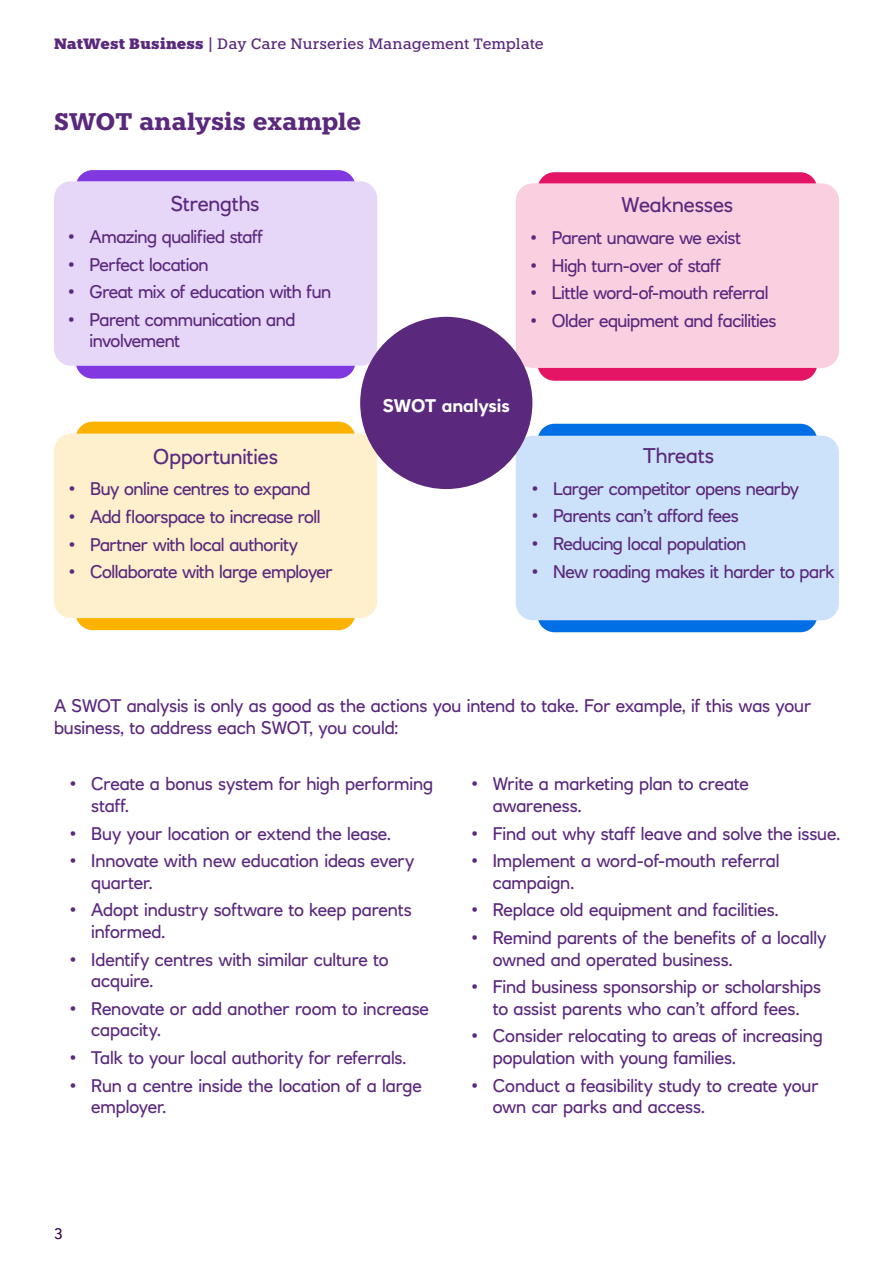
<style>
.page{position:relative;width:893px;height:1263px;background:#fff}
.page>*{position:absolute;margin:0;border:0;box-sizing:border-box;transform-origin:0 0}
.Sub_heading{font:700 24px "Knile";color:#5a287d}
.Sub_Sub_head{font:21px "RN House Sans";letter-spacing:-.005em;color:#5a287d}
.Main_content{font:18px/21.6px "RN House Sans";letter-spacing:-.01em;color:#5a287d}
.Main_content-2{font:18px "RN House Sans";letter-spacing:-.03em;color:#5a287d}
.Main_content-3{font:700 18px "RN House Sans";letter-spacing:-.005em;color:#fff}
.t1{font:500 15px "Knile";color:#5a287d}
.t2{font:300 15px "RN House Sans";color:#3c1053}
.s1{font-weight:900}
</style>
<div class="page">
<div style="left:76px;top:170px;width:279px;height:209px;background:#8138e0;border-radius:17px"></div>
<div style="left:54px;top:181px;width:323px;height:185px;background:#e6d7f9;border-radius:17px"></div>
<div style="left:537px;top:172px;width:280px;height:209px;background:#e51565;border-radius:17px"></div>
<div style="left:516px;top:183px;width:323px;height:185px;background:#fad0e0;border-radius:17px"></div>
<div style="left:76px;top:422px;width:279px;height:208px;background:#fbb200;border-radius:17px"></div>
<div style="left:54px;top:434px;width:323px;height:184px;background:#fef0cc;border-radius:17px"></div>
<div style="left:537px;top:424px;width:280px;height:208px;background:#006fe6;border-radius:17px"></div>
<div style="left:516px;top:436px;width:323px;height:184px;background:#cce2fa;border-radius:17px"></div>
<div style="left:360px;top:317px;width:172px;height:172px;background:#5a287d;border-radius:50%"></div>
<p class="t1" style="left:54px;top:35px;width:491px"><span class="s1">NatWest Business</span> | Day Care Nurseries Management Template</p>
<h2 class="Sub_heading" style="left:54px;top:106px;width:309px">SWOT analysis example</h2>
<h3 class="Sub_Sub_head" style="left:171px;top:191px;width:90px">Strengths</h3>
<p class="Main_content" style="left:69px;top:226px;width:196px">• Amazing qualified staff</p>
<p class="Main_content" style="left:69px;top:253px;width:141px">• Perfect location</p>
<p class="Main_content" style="left:69px;top:281px;width:264px">• Great mix of education with fun</p>
<p class="Main_content" style="left:90px;top:308px;width:207px;text-indent:-21px">• Parent communication and involvement</p>
<h3 class="Sub_Sub_head" style="left:153px;top:443px;width:126px">Opportunities</h3>
<p class="Main_content" style="left:69px;top:478px;width:243px">• Buy online centres to expand</p>
<p class="Main_content" style="left:69px;top:506px;width:253px">• Add floorspace to increase roll</p>
<p class="Main_content" style="left:69px;top:533px;width:231px">• Partner with local authority</p>
<p class="Main_content" style="left:69px;top:561px;width:265px">• Collaborate with large employer</p>
<h3 class="Sub_Sub_head" style="left:622px;top:192px;width:113px">Weaknesses</h3>
<p class="Main_content-2" style="left:531px;top:227px;width:212px">• Parent unaware we exist</p>
<p class="Main_content" style="left:531px;top:254px;width:192px">• High turn-over of staff</p>
<p class="Main_content" style="left:531px;top:282px;width:239px">• Little word-of-mouth referral</p>
<p class="Main_content" style="left:531px;top:310px;width:247px">• Older equipment and facilities</p>
<p class="Main_content-3" style="left:383px;top:394px;width:128px">SWOT analysis</p>
<h3 class="Sub_Sub_head" style="left:643px;top:443px;width:72px">Threats</h3>
<p class="Main_content" style="left:532px;top:477px;width:269px">• Larger competitor opens nearby</p>
<p class="Main_content" style="left:532px;top:505px;width:208px">• Parents can’t afford fees</p>
<p class="Main_content" style="left:532px;top:533px;width:216px">• Reducing local population</p>
<p class="Main_content" style="left:532px;top:560px;width:304px">• New roading makes it harder to park</p>
<p class="Main_content" style="left:54px;top:695px;width:759px">A SWOT analysis is only as good as the actions you intend to take. For example, if this was your business, to address each SWOT, you could:</p>
<p class="Main_content" style="left:91px;top:773px;width:343px;text-indent:-21px">• Create a bonus system for high performing staff.</p>
<p class="Main_content" style="left:70px;top:822px;width:322px">• Buy your location or extend the lease.</p>
<p class="Main_content" style="left:91px;top:850px;width:325px;text-indent:-21px">• Innovate with new education ideas every quarter.</p>
<p class="Main_content" style="left:91px;top:899px;width:322px;text-indent:-21px">• Adopt industry software to keep parents informed.</p>
<p class="Main_content" style="left:91px;top:948px;width:299px;text-indent:-21px">• Identify centres with similar culture to acquire.</p>
<p class="Main_content" style="left:91px;top:997px;width:339px;text-indent:-21px">• Renovate or add another room to increase capacity.</p>
<p class="Main_content" style="left:70px;top:1047px;width:338px">• Talk to your local authority for referrals.</p>
<p class="Main_content" style="left:91px;top:1074px;width:332px;text-indent:-21px">• Run a centre inside the location of a large employer.</p>
<p class="Main_content" style="left:493px;top:773px;width:258px;text-indent:-21px">• Write a marketing plan to create awareness.</p>
<p class="Main_content" style="left:472px;top:822px;width:370px">• Find out why staff leave and solve the issue.</p>
<p class="Main_content" style="left:493px;top:850px;width:288px;text-indent:-21px">• Implement a word-of-mouth referral campaign.</p>
<p class="Main_content" style="left:472px;top:899px;width:308px">• Replace old equipment and facilities.</p>
<p class="Main_content" style="left:493px;top:927px;width:335px;text-indent:-21px">• Remind parents of the benefits of a locally owned and operated business.</p>
<p class="Main_content" style="left:472px;top:976px;width:351px;text-align:center">• Find business sponsorship or scholarships to assist parents who can’t afford fees.</p>
<p class="Main_content" style="left:493px;top:1025px;width:332px;text-indent:-21px">• Consider relocating to areas of increasing population with young families.</p>
<p class="Main_content" style="left:493px;top:1074px;width:327px;text-indent:-21px">• Conduct a feasibility study to create your own car parks and access.</p>
<p class="t2" style="left:54px;top:1224px;width:10px">3</p>
</div>
